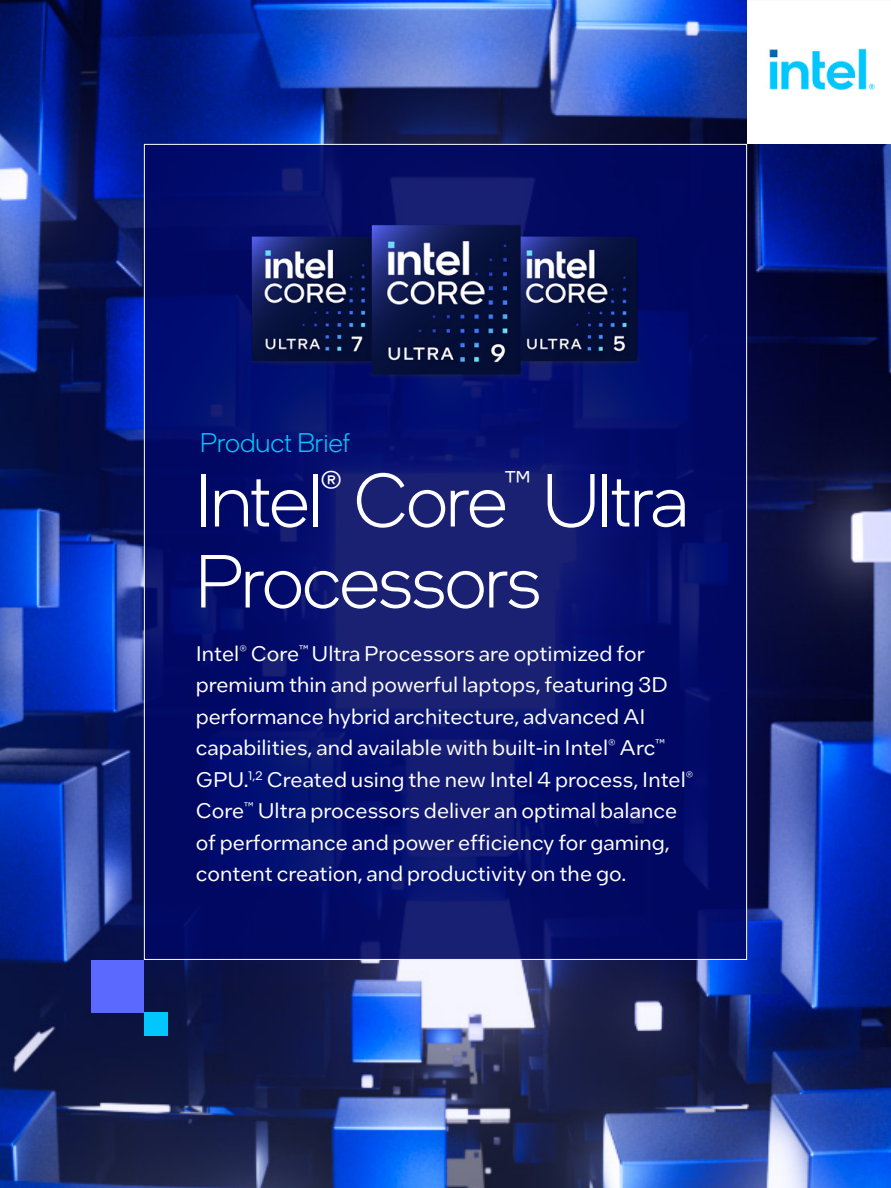
<style>
.page{position:relative;width:891px;height:1188px;background:#fff}
.page>*{position:absolute;margin:0;border:0;box-sizing:border-box;transform-origin:0 0}
.t1{font:300 75px/81px "Intel One Display";letter-spacing:-.02em;color:#fff}
.t2{font:300 27px "Intel One Display";color:#00c7fd}
.t3{font:21px/31.5px "Intel One Text";color:#fff}
</style>
<div class="page">
<img style="left:0;top:0;width:891px;height:1188px">
<svg style="left:146px;top:146px;width:599px;height:812px;fill:#020c6c"></svg>
<div style="left:144px;top:1012px;width:24px;height:24px;background:#00c7fd"></div>
<div style="left:91px;top:960px;width:53px;height:52px;background:#5b69ff"></div>
<img style="left:747px;top:0;width:144px;height:144px">
<img style="left:228px;top:213px;width:435px;height:186px">
<p class="t2" style="left:200px;top:426px;width:151px">Product Brief</p>
<h1 class="t1" style="left:196px;top:459px;width:494px">Intel<sup>®</sup> Core<sup>™</sup> Ultra<br>Processors</h1>
<p class="t3" style="left:196px;top:637px;width:499px">Intel<sup>®</sup> Core<sup>™</sup> Ultra Processors are optimized for premium thin and powerful laptops, featuring 3D performance hybrid architecture, advanced AI capabilities, and available with built-in Intel<sup>®</sup> Arc<sup>™ </sup>GPU.<sup>1,2</sup> Created using the new Intel 4 process, Intel<sup>® </sup>Core<sup>™</sup> Ultra processors deliver an optimal balance of performance and power efficiency for gaming, content creation, and productivity on the go.</p>
</div>
